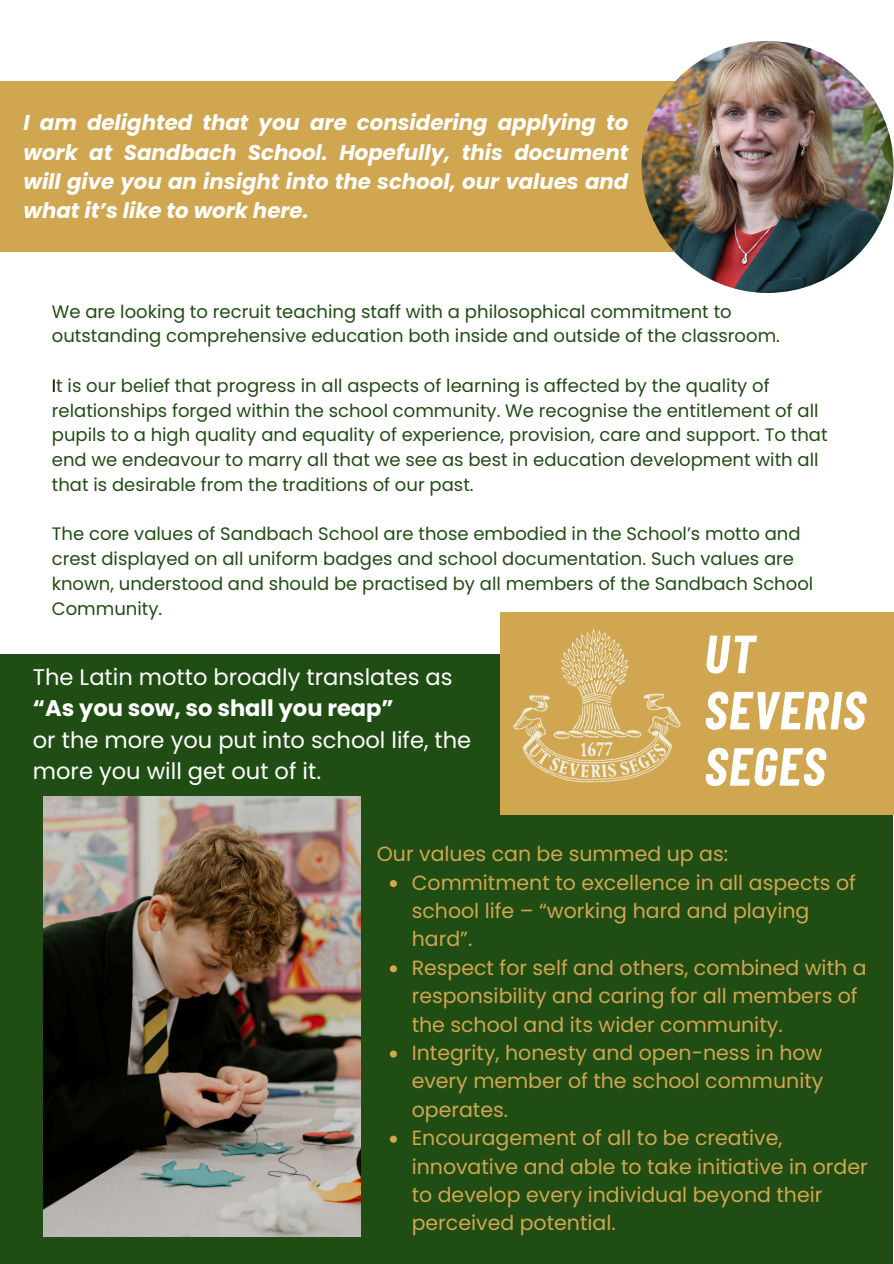
<style>
.page{position:relative;width:894px;height:1264px;background:#fff}
.page>*{position:absolute;margin:0;border:0;box-sizing:border-box;transform-origin:0 0}
.t1{font:italic 700 53.55px/56.2px "Barlow Condensed";letter-spacing:.025em;color:#fff}
.t2{font:22.65px/31.5px "Poppins";color:#fff}
.t3{font:italic 700 21.3px/29.2px "Poppins";color:#fff;text-align:justify}
.t4{font:20.55px/28.3px "Poppins";color:#d1a650}
.t5{font:18px/24.8px "Poppins";color:#204d14}
.s1{color:#000}
.s2{font-weight:700}
</style>
<div class="page">
<div style="left:0;top:82px;width:703px;height:170px;background:#d1a650"></div>
<img style="left:641px;top:41px;width:252px;height:252px;border-radius:50%">
<div style="left:0;top:654px;width:892px;height:609px;background:#204d14"></div>
<div style="left:500px;top:612px;width:393px;height:202px;background:#d1a650"></div>
<img style="left:513px;top:629px;width:168px;height:154px">
<img style="left:43px;top:796px;width:317px;height:440px">
<svg style="left:390px;top:880px;width:7px;height:7px"></svg>
<svg style="left:390px;top:965px;width:7px;height:7px"></svg>
<svg style="left:390px;top:1050px;width:7px;height:7px"></svg>
<svg style="left:390px;top:1135px;width:7px;height:7px"></svg>
<p class="t3" style="left:24px;top:108px;width:606px">I am delighted that you are considering applying to work at Sandbach School. Hopefully, this document will give you an insight into the school, our values and what it’s like to work here.</p>
<p class="t5" style="left:52px;top:299px;width:729px">We are looking to recruit teaching staff with a philosophical commitment to outstanding comprehensive education both inside and outside of the classroom.</p>
<h2 class="t5" style="left:52px;top:373px;width:777px"><span class="s1">I</span>t is our belief that progress in all aspects of learning is affected by the quality of relationships forged within the school community. We recognise the entitlement of all pupils to a high quality and equality of experience, provision, care and support. To that end we endeavour to marry all that we see as best in education development with all that is desirable from the traditions of our past.</h2>
<p class="t5" style="left:52px;top:521px;width:762px">The core values of Sandbach School are those embodied in the School’s motto and crest displayed on all uniform badges and school documentation. Such values are known, understood and should be practised by all members of the Sandbach School Community.</p>
<h1 class="t2" style="left:33px;top:661px;width:440px">The Latin motto broadly translates as <span class="s2">“As you sow, so shall you reap”<br></span>or the more you put into school life, the more you will get out of it.</h1>
<p class="t1" style="left:704px;top:623px;width:163px">UT<br>SEVERIS<br>SEGES</p>
<h3 class="t4" style="left:377px;top:839px;width:353px">Our values can be summed up as:</h3>
<p class="t4" style="left:411px;top:868px;width:445px">Commitment to excellence in all aspects of school life – “working hard and playing hard”.</p>
<h3 class="t4" style="left:411px;top:953px;width:456px">Respect for self and others, combined with a responsibility and caring for all members of the school and its wider community.</h3>
<p class="t4" style="left:411px;top:1038px;width:413px;text-align:justify">Integrity, honesty and open-ness in how every member of the school community operates.</p>
<p class="t4" style="left:411px;top:1123px;width:457px">Encouragement of all to be creative, innovative and able to take initiative in order to develop every individual beyond their perceived potential.</p>
</div>
